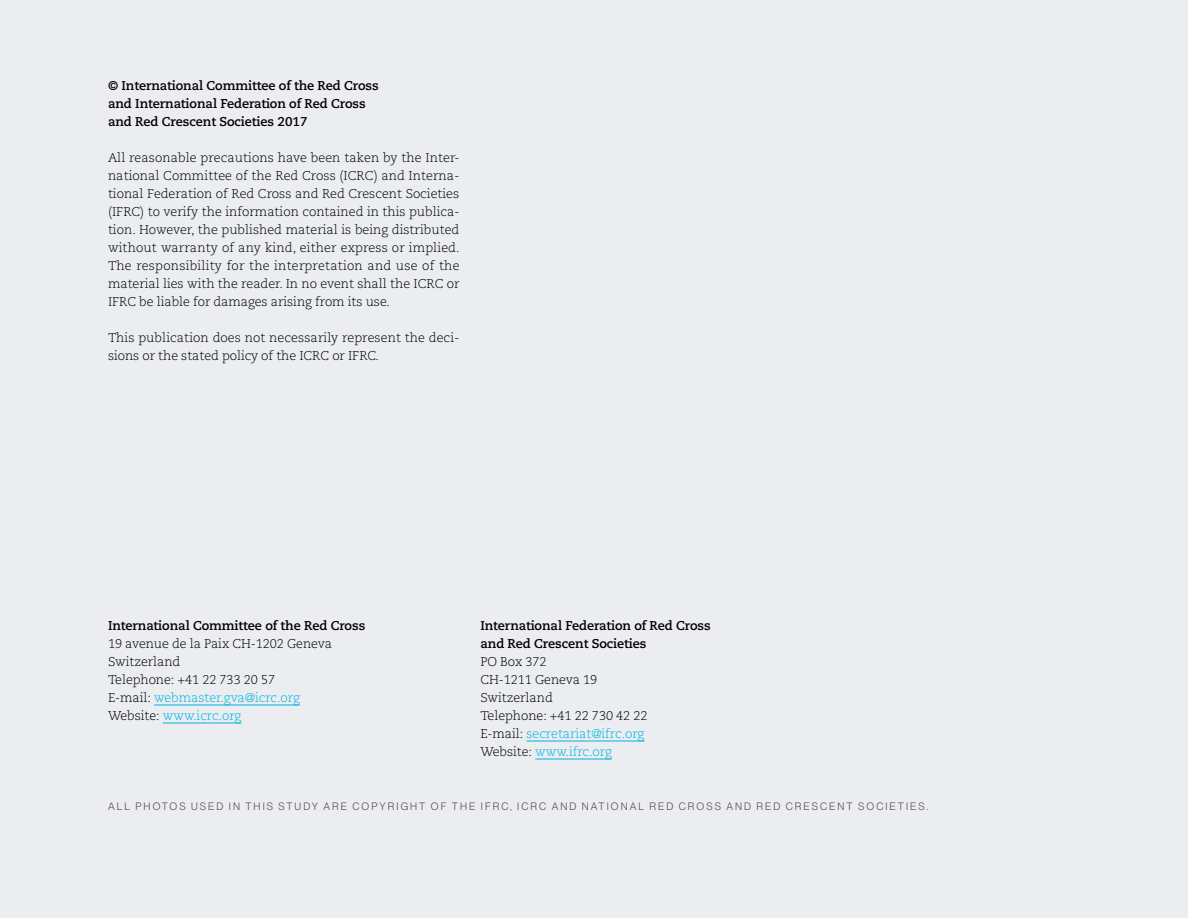
<style>
.page{position:relative;width:1188px;height:918px;background:#ebedf0}
.page>*{position:absolute;margin:0;border:0;box-sizing:border-box;transform-origin:0 0}
.t1{font:300 12.75px/18px "Caecilia LT Std";letter-spacing:-.005em;color:#000}
.t2{font:700 12.75px/18px "Caecilia LT Std";letter-spacing:-.005em;color:#000}
.t3{font:10.5px "N Haas Grotesk DS Pro 45 Lt";letter-spacing:.195em;color:#514e4b}
.s1{color:#00b3e3}
</style>
<div class="page">
<hr style="left:154px;top:705px;width:146px;height:1px;background:#00b3e3">
<hr style="left:163px;top:723px;width:78px;height:1px;background:#00b3e3">
<hr style="left:527px;top:741px;width:117px;height:1px;background:#00b3e3">
<hr style="left:535px;top:759px;width:77px;height:1px;background:#00b3e3">
<p class="t2" style="left:108px;top:77px;width:272px">© International Committee of the Red Cross and International Federation of Red Cross and Red Crescent Societies 2017</p>
<p class="t1" style="left:108px;top:149px;width:353px;text-align:justify">All reasonable precautions have been taken by the Inter&shy;national Committee of the Red Cross (ICRC) and Interna&shy;tional Federation of Red Cross and Red Crescent Societies (IFRC) to verify the information contained in this publica&shy;tion. However, the published material is being distributed without warranty of any kind, either express or implied.<br>The responsibility for the interpretation and use of the material lies with the reader. In no event shall the ICRC or IFRC be liable for damages arising from its use.</p>
<p class="t1" style="left:108px;top:329px;width:353px">This publication does not necessarily represent the deci&shy;sions or the stated policy of the ICRC or IFRC.</p>
<p class="t2" style="left:108px;top:617px;width:259px">International Committee of the Red Cross</p>
<p class="t1" style="left:108px;top:635px;width:226px">19 avenue de la Paix CH-1202 Geneva<br>Switzerland<br>Telephone: +41 22 733 20 57<br>E-mail: <span class="s1">webmaster.gva@icrc.org<br></span>Website: <span class="s1">www.icrc.org</span></p>
<p class="t2" style="left:480px;top:617px;width:232px">International Federation of Red Cross and Red Crescent Societies</p>
<p class="t1" style="left:480px;top:653px;width:169px">PO Box 372<br>CH-1211 Geneva 19<br>Switzerland<br>Telephone: +41 22 730 42 22<br>E-mail: <span class="s1">secretariat@ifrc.org<br></span>Website: <span class="s1">www.ifrc.org</span></p>
<p class="t3" style="left:108px;top:800px;width:822px">ALL PHOTOS USED IN THIS STUDY ARE COPYRIGHT OF THE IFRC, ICRC AND NATIONAL RED CROSS AND RED CRESCENT SOCIETIES.</p>
</div>
